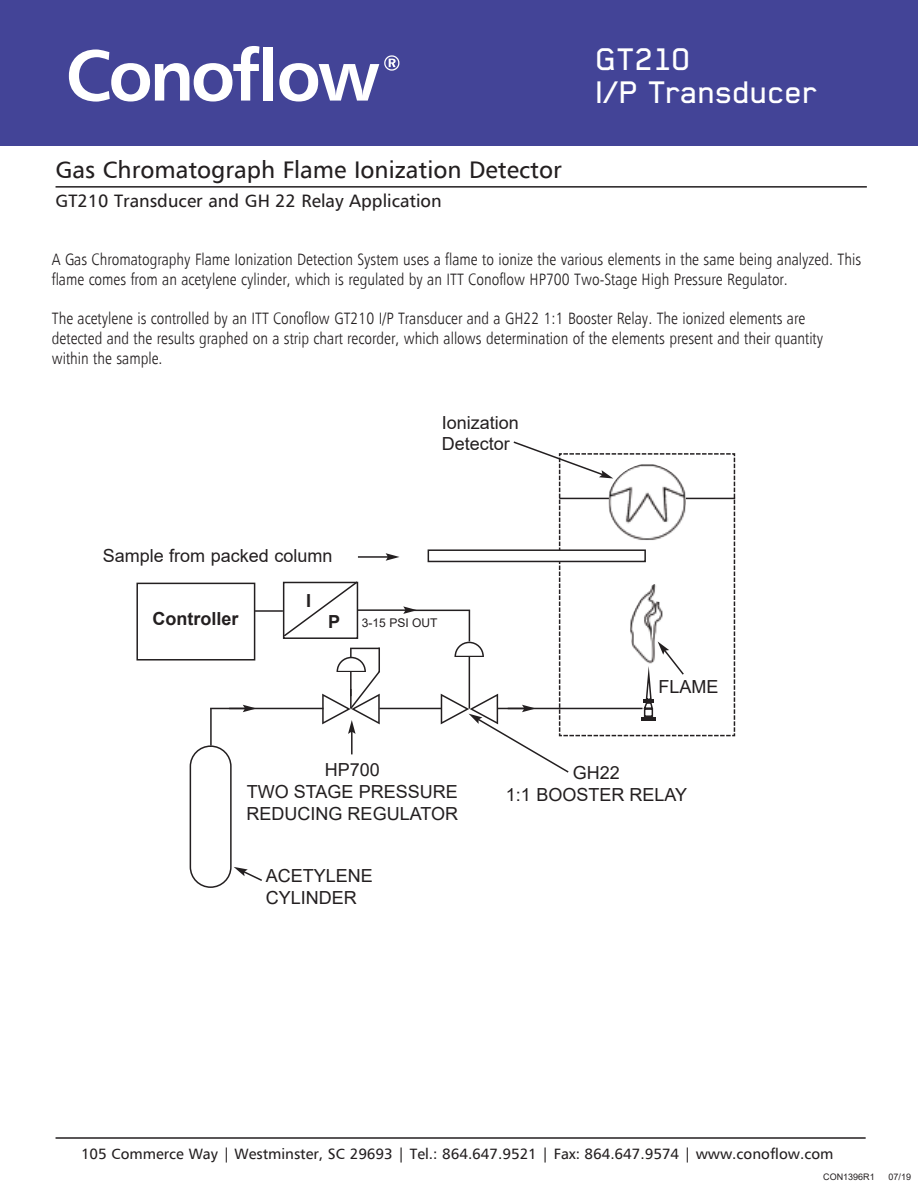
<style>
.page{position:relative;width:918px;height:1190px;background:#fff}
.page>*{position:absolute;margin:0;border:0;box-sizing:border-box;transform-origin:0 0}
.t1{font:500 36px/33px "Blender";color:#fff}
.t2{font:24px "Humanist 777 BT";color:#231f20}
.t3{font:18px/21.6px "Arial";color:#231f20}
.t4{font:18px "Humanist 777 BT";color:#231f20}
.t5{font:700 18px "Arial";color:#231f20}
.t6{font:300 condensed 16.5px/19.8px "Humanist 777 BT";color:#231f20}
.t7{font:15px "Humanist 777 BT";color:#231f20}
.t8{font:12px "Arial";color:#231f20}
.t9{font:9px "Arial";color:#231f20}
</style>
<div class="page">
<hr style="left:56px;top:1137px;width:809px;height:1px;background:#231f20">
<div style="left:0;top:0;width:918px;height:146px;background:#434497"></div>
<svg style="left:69px;top:46px;width:190px;height:56px"></svg>
<div style="left:263px;top:47px;width:10px;height:54px;background:#fff"></div>
<svg style="left:279px;top:55px;width:120px;height:46px"></svg>
<hr style="left:56px;top:186px;width:811px;height:1px;background:#231f20">
<div style="left:427px;top:549px;width:219px;height:13px;border:2px solid #231f20"></div>
<div style="left:136px;top:582px;width:119px;height:78px;border:2px solid #231f20"></div>
<hr style="left:350px;top:648px;width:1px;height:60px;background:#231f20">
<hr style="left:358px;top:609px;width:48px;height:2px;background:#231f20">
<svg style="left:403px;top:606px;width:14px;height:8px"></svg>
<hr style="left:412px;top:609px;width:58px;height:2px;background:#231f20">
<hr style="left:350px;top:647px;width:29px;height:2px;background:#231f20">
<hr style="left:378px;top:647px;width:2px;height:25px;background:#231f20">
<hr style="left:379px;top:707px;width:62px;height:2px;background:#231f20">
<hr style="left:210px;top:708px;width:2px;height:37px;background:#231f20">
<hr style="left:210px;top:707px;width:113px;height:2px;background:#231f20">
<svg style="left:229px;top:704px;width:28px;height:8px"></svg>
<svg style="left:255px;top:581px;width:104px;height:57px"></svg>
<svg style="left:190px;top:745px;width:72px;height:142px"></svg>
<hr style="left:358px;top:556px;width:30px;height:1px;background:#231f20">
<svg style="left:386px;top:553px;width:13px;height:7px"></svg>
<svg style="left:441px;top:441px;width:295px;height:332px"></svg>
<svg style="left:322px;top:656px;width:59px;height:98px"></svg>
<h2 class="t2" style="left:56px;top:155px;width:508px">Gas Chromatograph Flame Ionization Detector</h2>
<p class="t4" style="left:56px;top:190px;width:388px">GT210 Transducer and GH 22 Relay Application</p>
<h1 class="t1" style="left:596px;top:41px;width:223px">GT210<br>I/P Transducer</h1>
<p class="t6" style="left:52px;top:249px;width:811px">A Gas Chromatography Flame Ionization Detection System uses a flame to ionize the various elements in the same being analyzed. This flame comes from an acetylene cylinder, which is regulated by an ITT Conoflow HP700 Two-Stage High Pressure Regulator.</p>
<p class="t6" style="left:52px;top:308px;width:773px">The acetylene is controlled by an ITT Conoflow GT210 I/P Transducer and a GH22 1:1 Booster Relay. The ionized elements are detected and the results graphed on a strip chart recorder, which allows determination of the elements present and their quantity within the sample.</p>
<p class="t3" style="left:442px;top:411px;width:79px">Ionization<br>Detector</p>
<p class="t3" style="left:103px;top:544px;width:231px">Sample from packed column</p>
<p class="t5" style="left:152px;top:608px;width:88px">Controller</p>
<p class="t5" style="left:306px;top:590px;width:7px">I</p>
<p class="t5" style="left:328px;top:612px;width:14px">P</p>
<p class="t8" style="left:362px;top:616px;width:77px">3-15 PSI OUT</p>
<p class="t3" style="left:658px;top:675px;width:62px">FLAME</p>
<p class="t3" style="left:247px;top:759px;width:213px;text-align:center">HP700<br>TWO STAGE PRESSURE<br>REDUCING REGULATOR</p>
<p class="t3" style="left:266px;top:865px;width:109px">ACETYLENE<br>CYLINDER</p>
<p class="t3" style="left:506px;top:762px;width:183px;text-align:center">GH22<br>1:1 BOOSTER RELAY</p>
<p class="t7" style="left:81px;top:1144px;width:754px">105 Commerce Way | Westminster, SC 29693 | Tel.: 864.647.9521 | Fax: 864.647.9574 | www.conoflow.com</p>
<p class="t9" style="left:823px;top:1171px;width:53px">CON1396R1</p>
<p class="t9" style="left:888px;top:1171px;width:24px">07/19</p>
</div>
